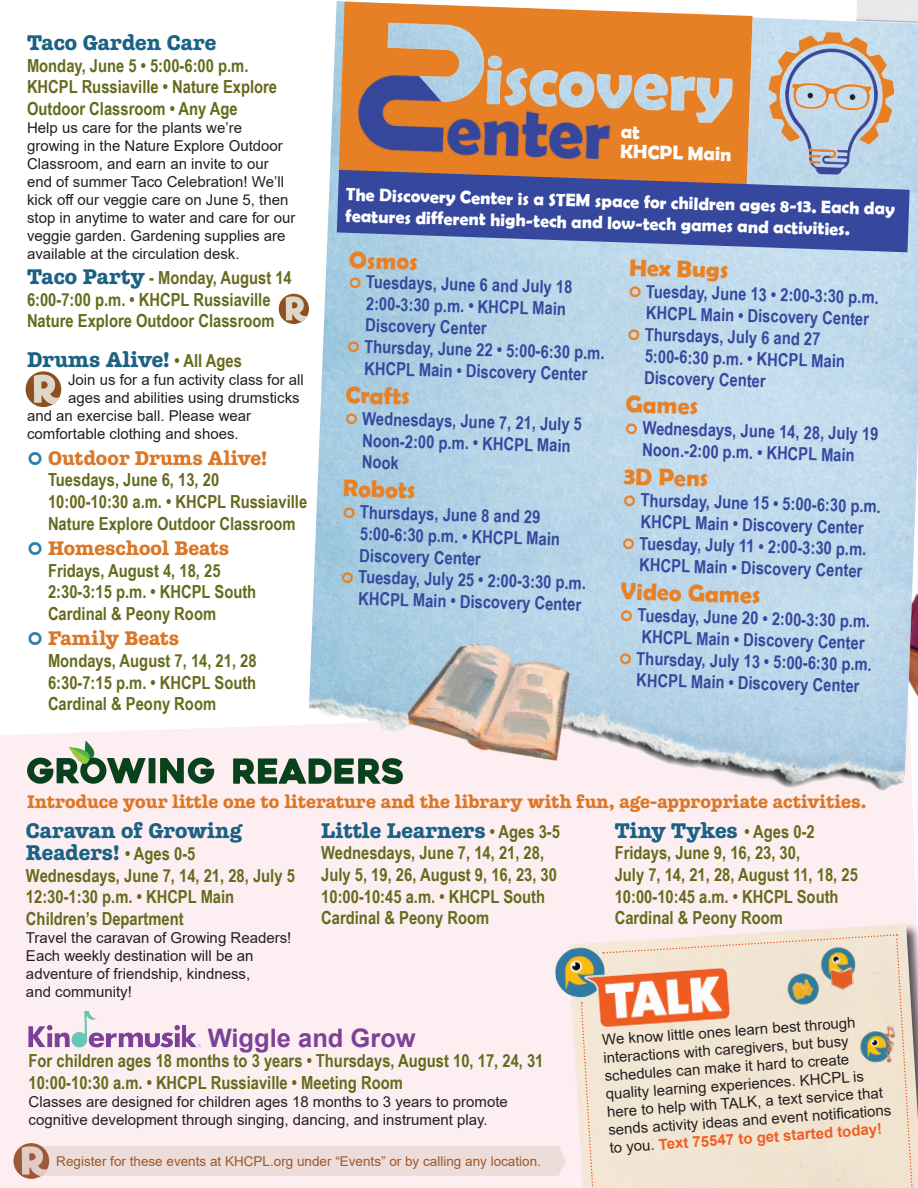
<style>
.page{position:relative;width:918px;height:1188px;background:#fff}
.page>*{position:absolute;margin:0;border:0;box-sizing:border-box;transform-origin:0 0}
.t1{font:700 25.5px "Arial";color:#7d4199}
.t2{font:700 24px "Berlin Sans FB Demi";color:#e98124}
.t3{font:21px/22.5px "Margot";color:#1b6284}
.t4{font:19.5px "Margot";color:#db7727}
.t5{font:700 19.5px "Berlin Sans FB Demi";color:#fff}
.t6{font:700 18px/21.6px "Arial Narrow";color:#666a1c}
.t7{font:700 18px/21.5px "Arial Narrow";color:#35489e}
.t8{font:700 18px/21.3px "Berlin Sans FB Demi";color:#fff}
.t9{font:18px "Margot";letter-spacing:-.005em;color:#db7727}
.t10{font:15px/18px "Arial";color:#231f20}
.t11{font:13.5px "Arial";color:#8e5013}
.s1{font-family:"Margot";font-weight:400;font-size:21px;color:#1b6284}
.s2{font-family:"Arial Narrow";font-weight:700;font-size:18px;color:#666a1c}
.s3{font-weight:700;color:#f15d22}
</style>
<div class="page">
<svg style="left:0;top:725px;width:917px;height:463px;background:#fbecf0"></svg>
<svg style="left:233px;top:758px;width:72px;height:26px;background:#607e69"></svg>
<svg style="left:27px;top:741px;width:187px;height:43px;background:#9fad9f"></svg>
<img style="left:26px;top:1008px;width:177px;height:42px">
<img style="left:569px;top:924px;width:349px;height:264px">
<svg style="left:26px;top:371px;width:35px;height:36px"></svg>
<img style="left:545px;top:927px;width:195px;height:115px">
<img style="left:305px;top:1px;width:613px;height:823px">
<img style="left:339px;top:2px;width:571px;height:168px">
<svg style="left:337px;top:170px;width:573px;height:82px;background:#5764a3"></svg>
<img style="left:406px;top:629px;width:180px;height:171px">
<svg style="left:580px;top:934px;width:336px;height:254px;background:#ebd9c5"></svg>
<svg style="left:279px;top:294px;width:30px;height:30px"></svg>
<svg style="left:350px;top:277px;width:11px;height:11px"></svg>
<svg style="left:348px;top:342px;width:11px;height:11px"></svg>
<svg style="left:346px;top:413px;width:11px;height:12px"></svg>
<svg style="left:344px;top:507px;width:11px;height:11px"></svg>
<svg style="left:342px;top:572px;width:11px;height:11px"></svg>
<svg style="left:630px;top:286px;width:11px;height:11px"></svg>
<svg style="left:629px;top:329px;width:11px;height:12px"></svg>
<svg style="left:626px;top:423px;width:11px;height:11px"></svg>
<svg style="left:624px;top:495px;width:11px;height:11px"></svg>
<svg style="left:623px;top:538px;width:11px;height:11px"></svg>
<svg style="left:621px;top:610px;width:11px;height:11px"></svg>
<svg style="left:620px;top:653px;width:11px;height:12px"></svg>
<svg style="left:621px;top:126px;width:19px;height:13px"></svg>
<p class="t3" style="left:27px;top:32px;width:191px">Taco Garden Care</p>
<p class="t6" style="left:27px;top:54px;width:252px">Monday, June 5 • 5:00-6:00 p.m.<br>KHCPL Russiaville • Nature Explore<br>Outdoor Classroom • Any Age</p>
<p class="t10" style="left:27px;top:118px;width:270px">Help us care for the plants we’re growing in the Nature Explore Outdoor Classroom, and earn an invite to our end of summer Taco Celebration! We’ll kick off our veggie care on June 5, then stop in anytime to water and care for our veggie garden. Gardening supplies are available at the circulation desk.</p>
<p class="t6" style="left:27px;top:266px;width:266px"><span class="s1">Taco Party</span> - Monday, August 14<br>6:00-7:00 p.m. • KHCPL Russiaville<br>Nature Explore Outdoor Classroom</p>
<p class="t3" style="left:27px;top:349px;width:216px">Drums Alive! <span class="s2">• All Ages</span></p>
<p class="t10" style="left:68px;top:371px;width:237px">Join us for a fun activity class for all</p>
<p class="t10" style="left:68px;top:389px;width:233px">ages and abilities using drumsticks</p>
<p class="t10" style="left:27px;top:407px;width:226px">and an exercise ball. Please wear</p>
<p class="t10" style="left:27px;top:425px;width:213px">comfortable clothing and shoes.</p>
<p class="t4" style="left:48px;top:447px;width:221px">Outdoor Drums Alive!</p>
<p class="t6" style="left:48px;top:468px;width:261px">Tuesdays, June 6, 13, 20<br>10:00-10:30 a.m. • KHCPL Russiaville<br>Nature Explore Outdoor Classroom</p>
<p class="t4" style="left:48px;top:537px;width:183px">Homeschool Beats</p>
<p class="t6" style="left:48px;top:559px;width:210px">Fridays, August 4, 18, 25<br>2:30-3:15 p.m. • KHCPL South<br>Cardinal &amp; Peony Room</p>
<p class="t4" style="left:48px;top:627px;width:133px">Family Beats</p>
<p class="t6" style="left:48px;top:649px;width:210px;text-align:justify">Mondays, August 7, 14, 21, 28<br>6:30-7:15 p.m. • KHCPL South Cardinal &amp; Peony Room</p>
<p class="t5" style="left:621px;top:139px;width:113px;rotate:2deg">KHCPL Main</p>
<p class="t8" style="left:346px;top:186px;width:551px;rotate:1deg">The Discovery Center is a STEM space for children ages 8-13. Each day features different high-tech and low-tech games and activities.</p>
<p class="t2" style="left:349px;top:246px;width:70px;rotate:1deg">Osmos</p>
<p class="t7" style="left:366px;top:271px;width:208px;rotate:1deg">Tuesdays, June 6 and July 18<br>2:00-3:30 p.m. • KHCPL Main<br>Discovery Center</p>
<p class="t7" style="left:364px;top:336px;width:242px;rotate:1deg">Thursday, June 22 • 5:00-6:30 p.m.</p>
<p class="t7" style="left:364px;top:358px;width:225px;rotate:1deg">KHCPL Main • Discovery Center</p>
<p class="t2" style="left:346px;top:381px;width:66px;rotate:1deg">Crafts</p>
<p class="t7" style="left:363px;top:408px;width:221px;rotate:1deg">Wednesdays, June 7, 21, July 5<br>Noon-2:00 p.m. • KHCPL Main<br>Nook</p>
<p class="t2" style="left:343px;top:475px;width:74px;rotate:1deg">Robots</p>
<p class="t7" style="left:360px;top:501px;width:202px;rotate:1deg">Thursdays, June 8 and 29<br>5:00-6:30 p.m. • KHCPL Main<br>Discovery Center</p>
<p class="t7" style="left:358px;top:566px;width:229px;rotate:1deg">Tuesday, July 25 • 2:00-3:30 p.m.<br>KHCPL Main • Discovery Center</p>
<p class="t2" style="left:629px;top:254px;width:101px;rotate:1deg">Hex Bugs</p>
<p class="t7" style="left:646px;top:281px;width:234px;rotate:1deg">Tuesday, June 13 • 2:00-3:30 p.m.<br>KHCPL Main • Discovery Center</p>
<p class="t7" style="left:645px;top:324px;width:202px;rotate:1deg">Thursdays, July 6 and 27<br>5:00-6:30 p.m. • KHCPL Main<br>Discovery Center</p>
<p class="t2" style="left:626px;top:390px;width:74px;rotate:1deg">Games</p>
<p class="t7" style="left:643px;top:417px;width:238px;rotate:1deg">Wednesdays, June 14, 28, July 19<br>Noon.-2:00 p.m. • KHCPL Main</p>
<p class="t2" style="left:624px;top:462px;width:86px;rotate:1deg">3D Pens</p>
<p class="t7" style="left:641px;top:489px;width:242px;rotate:1deg">Thursday, June 15 • 5:00-6:30 p.m.<br>KHCPL Main • Discovery Center</p>
<p class="t7" style="left:640px;top:532px;width:228px;rotate:1deg">Tuesday, July 11 • 2:00-3:30 p.m.<br>KHCPL Main • Discovery Center</p>
<p class="t2" style="left:621px;top:578px;width:141px;rotate:1deg">Video Games</p>
<p class="t7" style="left:638px;top:605px;width:234px;rotate:1deg">Tuesday, June 20 • 2:00-3:30 p.m.<br>KHCPL Main • Discovery Center</p>
<p class="t7" style="left:637px;top:648px;width:237px;rotate:1deg">Thursday, July 13 • 5:00-6:30 p.m.<br>KHCPL Main • Discovery Center</p>
<p class="t9" style="left:27px;top:791px;width:841px">Introduce your little one to literature and the library with fun, age-appropriate activities.</p>
<p class="t3" style="left:26px;top:819px;width:218px">Caravan of Growing<br>Readers! <span class="s2">• Ages 0-5</span></p>
<p class="t6" style="left:26px;top:864px;width:270px">Wednesdays, June 7, 14, 21, 28, July 5<br>12:30-1:30 p.m. • KHCPL Main<br>Children’s Department</p>
<p class="t10" style="left:26px;top:929px;width:267px">Travel the caravan of Growing Readers!<br>Each weekly destination will be an adventure of friendship, kindness,<br>and community!</p>
<p class="t3" style="left:321px;top:819px;width:240px">Little Learners <span class="s2">• Ages 3-5</span></p>
<p class="t6" style="left:321px;top:841px;width:237px">Wednesdays, June 7, 14, 21, 28,<br>July 5, 19, 26, August 9, 16, 23, 30<br>10:00-10:45 a.m. • KHCPL South<br>Cardinal &amp; Peony Room</p>
<p class="t3" style="left:615px;top:819px;width:202px">Tiny Tykes <span class="s2">• Ages 0-2</span></p>
<p class="t6" style="left:615px;top:841px;width:245px">Fridays, June 9, 16, 23, 30,<br>July 7, 14, 21, 28, August 11, 18, 25<br>10:00-10:45 a.m. • KHCPL South<br>Cardinal &amp; Peony Room</p>
<p class="t1" style="left:208px;top:1020px;width:210px">Wiggle and Grow</p>
<p class="t10" style="left:602px;top:1031px;width:285px;rotate:-4deg">We know little ones learn best through interactions with caregivers, but busy schedules can make it hard to create quality learning experiences. KHCPL is here to help with TALK, a text service that sends activity ideas and event notifi cations to you. <span class="s3">Text 75547 to get started today!</span></p>
<p class="t6" style="left:29px;top:1049px;width:516px">For children ages 18 months to 3 years • Thursdays, August 10, 17, 24, 31<br>10:00-10:30 a.m. • KHCPL Russiaville • Meeting Room</p>
<p class="t10" style="left:29px;top:1093px;width:481px">Classes are designed for children ages 18 months to 3 years to promote cognitive development through singing, dancing, and instrument play.</p>
<p class="t11" style="left:56px;top:1152px;width:486px">Register for these events at KHCPL.org under “Events” or by calling any location.</p>
</div>
